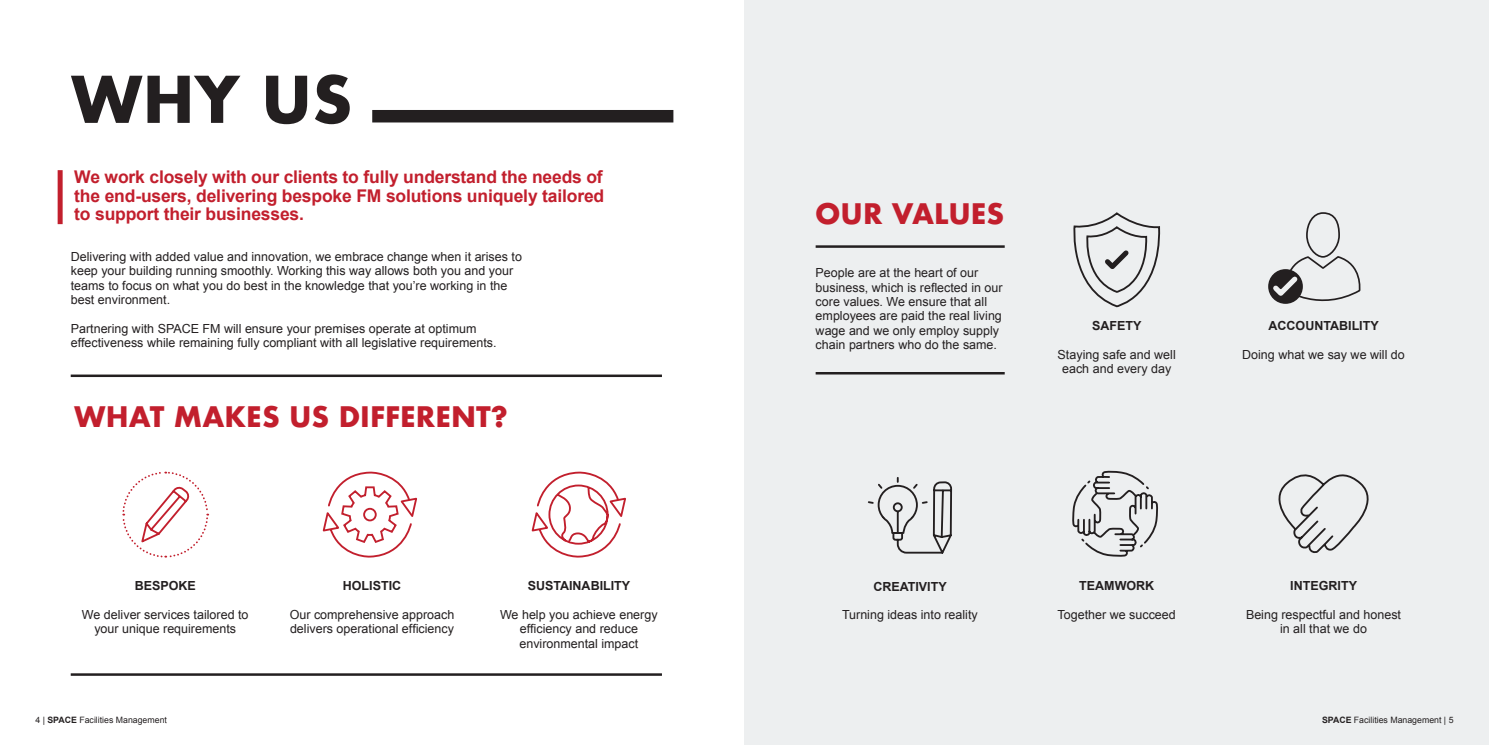
<style>
.page{position:relative;width:1489px;height:745px;background:#fff}
.page>*{position:absolute;margin:0;border:0;box-sizing:border-box;transform-origin:0 0}
.t1{font:700 62.5px "Futura";color:#231f20}
.t2{font:700 27.5px "Futura";color:#c21f2d}
.Paragraph_1_red{font:700 17.5px/18.8px "Arial";letter-spacing:-.01em;color:#c21f2d;text-align:justify}
.Paragraph_Style_2{font:12.5px/14.4px "Arial";color:#231f20;text-align:center}
.t3{font:700 12.5px "Arial";color:#231f20}
.t4{font:8.75px "Arial";color:#231f20}
.s1{font-weight:700}
</style>
<div class="page">
<div style="left:744px;top:0;width:744px;height:744px;background:#edeff0"></div>
<div style="left:58px;top:170px;width:5px;height:54px;background:#c21f2d"></div>
<div style="left:372px;top:110px;width:301px;height:12px;background:#231f20"></div>
<svg style="left:322px;top:471px;width:95px;height:87px"></svg>
<svg style="left:531px;top:471px;width:95px;height:87px"></svg>
<svg style="left:122px;top:471px;width:87px;height:87px"></svg>
<hr style="left:71px;top:374px;width:591px;height:3px;background:#231f20">
<hr style="left:71px;top:673px;width:591px;height:2px;background:#231f20">
<hr style="left:815px;top:372px;width:189px;height:2px;background:#231f20">
<hr style="left:815px;top:245px;width:189px;height:3px;background:#231f20">
<svg style="left:1072px;top:470px;width:86px;height:87px"></svg>
<svg style="left:1278px;top:474px;width:91px;height:79px"></svg>
<svg style="left:866px;top:245px;width:87px;height:309px"></svg>
<svg style="left:1073px;top:212px;width:87px;height:96px"></svg>
<svg style="left:1268px;top:212px;width:93px;height:92px"></svg>
<p class="t1" style="left:71px;top:54px;width:283px">WHY US</p>
<p class="Paragraph_1_red" style="left:74px;top:168px;width:531px">We work closely with our clients to fully understand the needs of the end-users, delivering bespoke FM solutions uniquely tailored to support their businesses.</p>
<p class="Paragraph_Style_2" style="left:71px;top:249px;width:452px;text-align:left">Delivering with added value and innovation, we embrace change when it arises to keep your building running smoothly. Working this way allows both you and your teams to focus on what you do best in the knowledge that you’re working in the best environment.</p>
<p class="Paragraph_Style_2" style="left:71px;top:321px;width:427px;text-align:left">Partnering with SPACE FM will ensure your premises operate at optimum effectiveness while remaining fully compliant with all legislative requirements.</p>
<p class="t2" style="left:74px;top:396px;width:435px">WHAT MAKES US DIFFERENT?</p>
<p class="t3" style="left:135px;top:577px;width:63px">BESPOKE</p>
<p class="Paragraph_Style_2" style="left:82px;top:607px;width:168px">We deliver services tailored to your unique requirements</p>
<p class="t3" style="left:343px;top:577px;width:60px">HOLISTIC</p>
<p class="Paragraph_Style_2" style="left:290px;top:607px;width:166px;text-align:left">Our comprehensive approach delivers operational efficiency</p>
<p class="t3" style="left:527px;top:577px;width:104px">SUSTAINABILITY</p>
<p class="Paragraph_Style_2" style="left:500px;top:607px;width:159px">We help you achieve energy efficiency and reduce environmental impact</p>
<p class="t2" style="left:815px;top:193px;width:190px">OUR VALUES</p>
<p class="Paragraph_Style_2" style="left:815px;top:265px;width:188px;text-align:left">People are at the heart of our business, which is reflected in our core values. We ensure that all employees are paid the real living wage and we only employ supply chain partners who do the same.</p>
<p class="t3" style="left:1092px;top:317px;width:51px">SAFETY</p>
<p class="Paragraph_Style_2" style="left:1057px;top:347px;width:120px">Staying safe and well each and every day</p>
<p class="t3" style="left:1268px;top:317px;width:112px">ACCOUNTABILITY</p>
<p class="Paragraph_Style_2" style="left:1242px;top:347px;width:164px">Doing what we say we will do</p>
<p class="t3" style="left:873px;top:577px;width:75px">CREATIVITY</p>
<p class="Paragraph_Style_2" style="left:842px;top:607px;width:137px">Turning ideas into reality</p>
<p class="t3" style="left:1079px;top:577px;width:76px">TEAMWORK</p>
<p class="Paragraph_Style_2" style="left:1057px;top:607px;width:120px">Together we succeed</p>
<p class="t3" style="left:1290px;top:577px;width:68px">INTEGRITY</p>
<p class="Paragraph_Style_2" style="left:1245px;top:607px;width:156px">Being respectful and honest in all that we do</p>
<p class="t4" style="left:35px;top:713px;width:133px">4 | <span class="s1">SPACE</span> Facilities Management</p>
<p class="t4" style="left:1321px;top:713px;width:133px"><span class="s1">SPACE</span> Facilities Management | 5</p>
</div>
